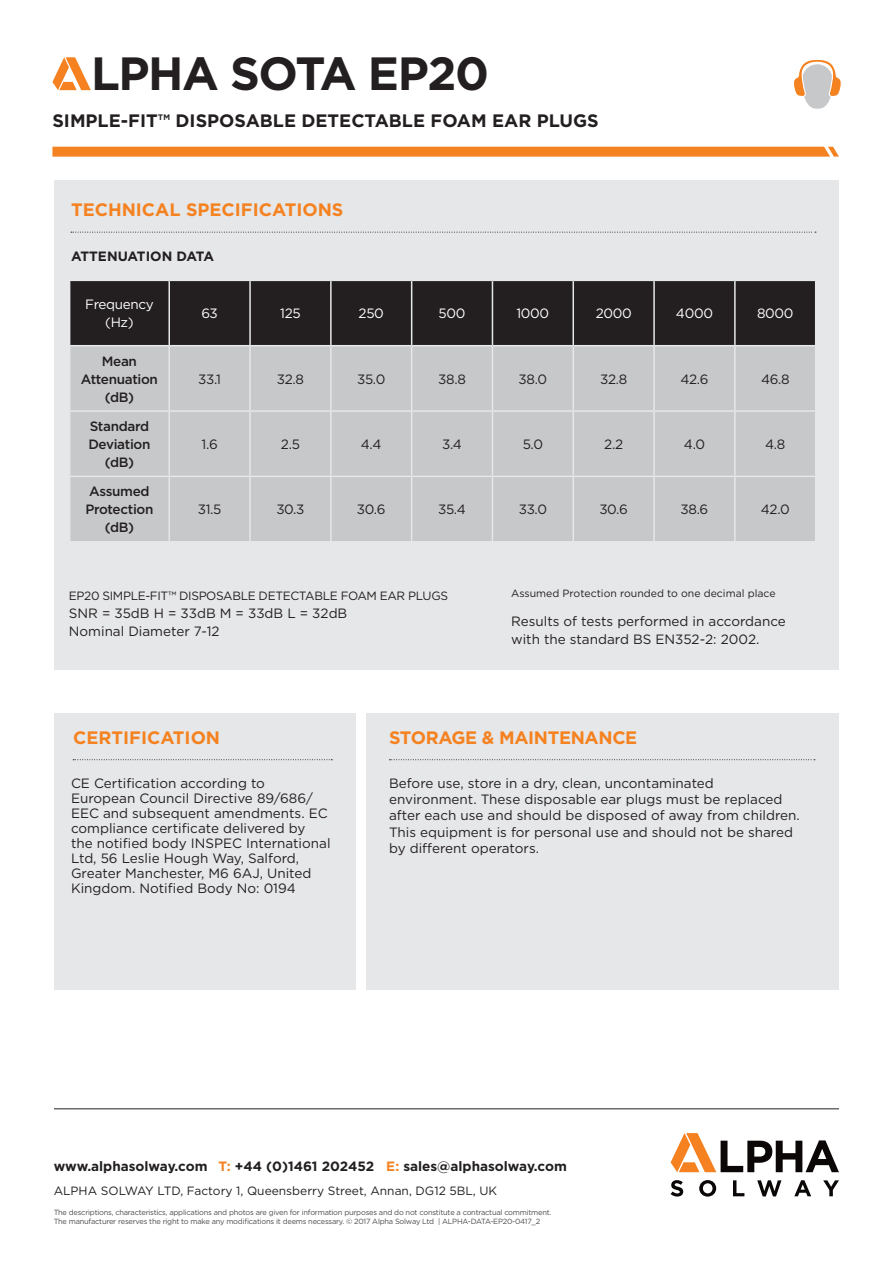
<style>
.page{position:relative;width:893px;height:1263px;background:#fff}
.page>*{position:absolute;margin:0;border:0;box-sizing:border-box;transform-origin:0 0}
.t1{font:700 46.5px "Gotham";letter-spacing:-.03em;color:#231f20}
.t2{font:700 18px "Gotham";color:#231f20}
.t3{font:700 18px "Gotham";color:#f58220}
.t4{font:700 18px "Gotham";letter-spacing:-.02em;color:#f58220}
.t5{font:13.5px/15px "Gotham";color:#231f20}
.t6{font:700 13.5px "Gotham";color:#231f20}
.t7{font:500 13.5px/18px "Gotham";letter-spacing:-.025em;color:#231f20;text-align:center}
.t8{font:13.5px/18px "Gotham";letter-spacing:-.025em;color:#fff;text-align:center}
.t9{font:12px "Gotham";color:#231f20}
.t10{font:12px "Gotham";letter-spacing:-.03em;color:#231f20}
.t11{font:10.5px "Gotham";color:#231f20}
.t12{font:7.5px/9px "Gotham";letter-spacing:-.03em;color:#4b4c4d}
.s1{color:#f58220}
</style>
<div class="page">
<div style="left:54px;top:180px;width:785px;height:490px;background:#e6e7e9"></div>
<div style="left:54px;top:713px;width:301px;height:277px;background:#e6e7e9"></div>
<div style="left:367px;top:713px;width:472px;height:277px;background:#e6e7e9"></div>
<svg style="left:389px;top:759px;width:426px;height:1px"></svg>
<svg style="left:73px;top:759px;width:259px;height:1px"></svg>
<svg style="left:671px;top:1133px;width:168px;height:39px"></svg>
<svg style="left:671px;top:1180px;width:12px;height:16px"></svg>
<svg style="left:699px;top:1180px;width:17px;height:16px"></svg>
<svg style="left:733px;top:1180px;width:11px;height:16px"></svg>
<svg style="left:757px;top:1180px;width:24px;height:16px"></svg>
<svg style="left:794px;top:1180px;width:17px;height:16px"></svg>
<svg style="left:823px;top:1180px;width:16px;height:16px"></svg>
<hr style="left:54px;top:1108px;width:785px;height:1px;background:#231f20">
<svg style="left:71px;top:232px;width:745px;height:1px"></svg>
<div style="left:70px;top:281px;width:745px;height:64px;background:#231f20"></div>
<div style="left:70px;top:346px;width:745px;height:195px;background:#c7c8ca"></div>
<hr style="left:168px;top:281px;width:2px;height:64px;background:#e6e7e9">
<hr style="left:249px;top:281px;width:2px;height:64px;background:#e6e7e9">
<hr style="left:330px;top:281px;width:2px;height:64px;background:#e6e7e9">
<hr style="left:411px;top:281px;width:1px;height:64px;background:#e6e7e9">
<hr style="left:492px;top:281px;width:1px;height:64px;background:#e6e7e9">
<hr style="left:572px;top:281px;width:2px;height:64px;background:#e6e7e9">
<hr style="left:653px;top:281px;width:2px;height:64px;background:#e6e7e9">
<hr style="left:734px;top:281px;width:2px;height:64px;background:#e6e7e9">
<hr style="left:69px;top:410px;width:100px;height:2px;background:#e6e7e9">
<hr style="left:69px;top:476px;width:100px;height:1px;background:#e6e7e9">
<hr style="left:168px;top:346px;width:2px;height:64px;background:#e6e7e9">
<hr style="left:249px;top:346px;width:2px;height:64px;background:#e6e7e9">
<hr style="left:330px;top:346px;width:2px;height:64px;background:#e6e7e9">
<hr style="left:411px;top:346px;width:1px;height:64px;background:#e6e7e9">
<hr style="left:492px;top:346px;width:1px;height:64px;background:#e6e7e9">
<hr style="left:572px;top:346px;width:2px;height:64px;background:#e6e7e9">
<hr style="left:653px;top:346px;width:2px;height:64px;background:#e6e7e9">
<hr style="left:734px;top:346px;width:2px;height:64px;background:#e6e7e9">
<hr style="left:169px;top:410px;width:81px;height:2px;background:#e6e7e9">
<hr style="left:168px;top:412px;width:2px;height:64px;background:#e6e7e9">
<hr style="left:250px;top:410px;width:81px;height:2px;background:#e6e7e9">
<hr style="left:249px;top:412px;width:2px;height:64px;background:#e6e7e9">
<hr style="left:331px;top:410px;width:81px;height:2px;background:#e6e7e9">
<hr style="left:330px;top:412px;width:2px;height:64px;background:#e6e7e9">
<hr style="left:412px;top:410px;width:80px;height:2px;background:#e6e7e9">
<hr style="left:411px;top:412px;width:1px;height:64px;background:#e6e7e9">
<hr style="left:492px;top:410px;width:81px;height:2px;background:#e6e7e9">
<hr style="left:492px;top:412px;width:1px;height:64px;background:#e6e7e9">
<hr style="left:573px;top:410px;width:81px;height:2px;background:#e6e7e9">
<hr style="left:572px;top:412px;width:2px;height:64px;background:#e6e7e9">
<hr style="left:654px;top:410px;width:81px;height:2px;background:#e6e7e9">
<hr style="left:653px;top:412px;width:2px;height:64px;background:#e6e7e9">
<hr style="left:735px;top:410px;width:81px;height:2px;background:#e6e7e9">
<hr style="left:734px;top:412px;width:2px;height:64px;background:#e6e7e9">
<hr style="left:169px;top:476px;width:81px;height:1px;background:#e6e7e9">
<hr style="left:168px;top:477px;width:2px;height:64px;background:#e6e7e9">
<hr style="left:250px;top:476px;width:81px;height:1px;background:#e6e7e9">
<hr style="left:249px;top:477px;width:2px;height:64px;background:#e6e7e9">
<hr style="left:331px;top:476px;width:81px;height:1px;background:#e6e7e9">
<hr style="left:330px;top:477px;width:2px;height:64px;background:#e6e7e9">
<hr style="left:412px;top:476px;width:80px;height:1px;background:#e6e7e9">
<hr style="left:411px;top:477px;width:1px;height:64px;background:#e6e7e9">
<hr style="left:492px;top:476px;width:81px;height:1px;background:#e6e7e9">
<hr style="left:492px;top:477px;width:1px;height:64px;background:#e6e7e9">
<hr style="left:573px;top:476px;width:81px;height:1px;background:#e6e7e9">
<hr style="left:572px;top:477px;width:2px;height:64px;background:#e6e7e9">
<hr style="left:654px;top:476px;width:81px;height:1px;background:#e6e7e9">
<hr style="left:653px;top:477px;width:2px;height:64px;background:#e6e7e9">
<hr style="left:735px;top:476px;width:81px;height:1px;background:#e6e7e9">
<hr style="left:734px;top:477px;width:2px;height:64px;background:#e6e7e9">
<svg style="left:52px;top:147px;width:787px;height:10px;background:#f5872a"></svg>
<svg style="left:794px;top:59px;width:48px;height:50px"></svg>
<svg style="left:52px;top:57px;width:39px;height:33px"></svg>
<p class="t1" style="left:91px;top:43px;width:400px">LPHA SOTA EP20</p>
<p class="t2" style="left:52px;top:108px;width:548px">SIMPLE-FIT™ DISPOSABLE DETECTABLE FOAM EAR PLUGS</p>
<p class="t3" style="left:71px;top:198px;width:274px">TECHNICAL SPECIFICATIONS</p>
<p class="t6" style="left:71px;top:247px;width:144px">ATTENUATION DATA</p>
<p class="t8" style="left:85px;top:295px;width:70px">Frequency (Hz)</p>
<p class="t8" style="left:201px;top:304px;width:18px">63</p>
<p class="t8" style="left:280px;top:304px;width:22px">125</p>
<p class="t8" style="left:359px;top:304px;width:27px">250</p>
<p class="t8" style="left:439px;top:304px;width:28px">500</p>
<p class="t8" style="left:516px;top:304px;width:34px">1000</p>
<p class="t8" style="left:596px;top:304px;width:38px">2000</p>
<p class="t8" style="left:676px;top:304px;width:39px">4000</p>
<p class="t8" style="left:757px;top:304px;width:38px">8000</p>
<p class="t7" style="left:102px;top:352px;width:37px">Mean</p>
<p class="t7" style="left:81px;top:370px;width:79px">Attenuation</p>
<p class="t7" style="left:105px;top:388px;width:31px">(dB)</p>
<p class="t5" style="left:198px;top:371px;width:25px">33.1</p>
<p class="t5" style="left:277px;top:371px;width:29px">32.8</p>
<p class="t5" style="left:357px;top:371px;width:30px">35.0</p>
<p class="t5" style="left:438px;top:371px;width:29px">38.8</p>
<p class="t5" style="left:519px;top:371px;width:30px">38.0</p>
<p class="t5" style="left:600px;top:371px;width:29px">32.8</p>
<p class="t5" style="left:680px;top:371px;width:30px">42.6</p>
<p class="t5" style="left:761px;top:371px;width:30px">46.8</p>
<p class="t7" style="left:88px;top:417px;width:64px">Standard<br>Deviation (dB)</p>
<p class="t7" style="left:85px;top:482px;width:70px">Assumed<br>Protection (dB)</p>
<p class="t5" style="left:202px;top:437px;width:18px">1.6</p>
<p class="t5" style="left:281px;top:437px;width:20px">2.5</p>
<p class="t5" style="left:361px;top:437px;width:22px">4.4</p>
<p class="t5" style="left:442px;top:437px;width:21px">3.4</p>
<p class="t5" style="left:523px;top:437px;width:22px">5.0</p>
<p class="t5" style="left:604px;top:437px;width:20px">2.2</p>
<p class="t5" style="left:684px;top:437px;width:23px">4.0</p>
<p class="t5" style="left:765px;top:437px;width:22px">4.8</p>
<p class="t5" style="left:198px;top:502px;width:25px">31.5</p>
<p class="t5" style="left:276px;top:502px;width:30px">30.3</p>
<p class="t5" style="left:357px;top:502px;width:30px">30.6</p>
<p class="t5" style="left:438px;top:502px;width:29px">35.4</p>
<p class="t5" style="left:519px;top:502px;width:30px">33.0</p>
<p class="t5" style="left:599px;top:502px;width:30px">30.6</p>
<p class="t5" style="left:681px;top:502px;width:29px">38.6</p>
<p class="t5" style="left:761px;top:502px;width:30px">42.0</p>
<p class="t10" style="left:69px;top:588px;width:381px">EP20 SIMPLE-FIT™ DISPOSABLE DETECTABLE FOAM EAR PLUGS</p>
<p class="t11" style="left:511px;top:587px;width:266px">Assumed Protection rounded to one decimal place</p>
<p class="t5" style="left:69px;top:605px;width:280px">SNR = 35dB H = 33dB M = 33dB L = 32dB</p>
<p class="t5" style="left:69px;top:623px;width:152px">Nominal Diameter 7-12</p>
<p class="t5" style="left:511px;top:612px;width:276px;line-height:18px">Results of tests performed in accordance with the standard BS EN352-2: 2002.</p>
<p class="t3" style="left:73px;top:725px;width:149px">CERTIFICATION</p>
<p class="t5" style="left:71px;top:775px;width:261px">CE Certification according to European Council Directive 89/686/ EEC and subsequent amendments. EC compliance certificate delivered by<br>the notified body INSPEC International Ltd, 56 Leslie Hough Way, Salford, Greater Manchester, M6 6AJ, United Kingdom. Notified Body No: 0194</p>
<p class="t4" style="left:389px;top:725px;width:250px">STORAGE &amp; MAINTENANCE</p>
<p class="t5" style="left:389px;top:775px;width:412px;line-height:16.2px">Before use, store in a dry, clean, uncontaminated environment. These disposable ear plugs must be replaced after each use and should be disposed of away from children.<br>This equipment is for personal use and should not be shared by different operators.</p>
<p class="t6" style="left:54px;top:1157px;width:515px">www.alphasolway.com <span class="s1">T:</span> +44 (0)1461 202452 <span class="s1">E:</span> sales@alphasolway.com</p>
<p class="t9" style="left:54px;top:1183px;width:445px">ALPHA SOLWAY LTD, Factory 1, Queensberry Street, Annan, DG12 5BL, UK</p>
<p class="t12" style="left:54px;top:1208px;width:499px">The descriptions, characteristics, applications and photos are given for information purposes and do not constitute a contractual commitment.<br>The manufacturer reserves the right to make any modifications it deems necessary. © 2017 Alpha Solway Ltd | ALPHA-DATA-EP20-0417_2</p>
</div>
